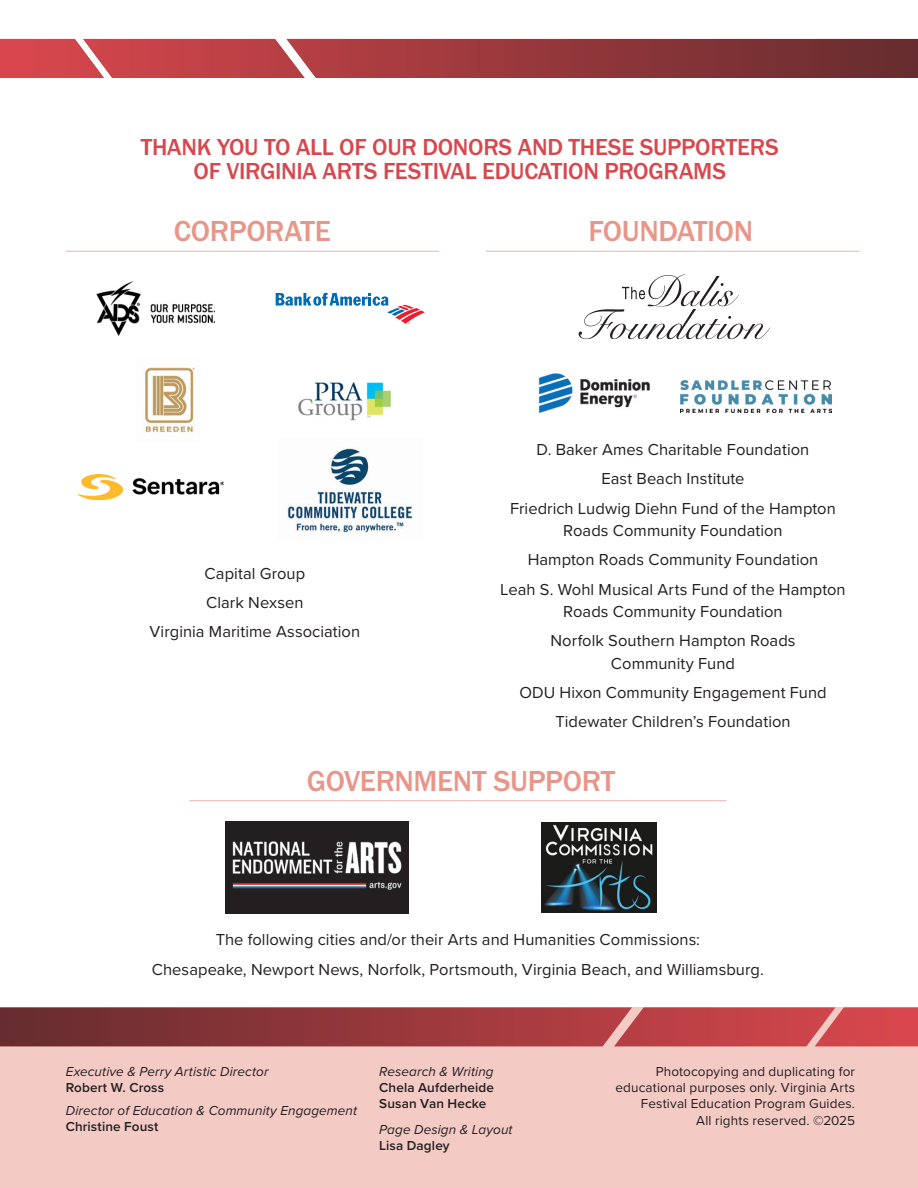
<style>
.page{position:relative;width:918px;height:1188px;background:#fff}
.page>*{position:absolute;margin:0;border:0;box-sizing:border-box;transform-origin:0 0}
.t1{font:500 30px "Franklin Gothic URW";letter-spacing:-.01em;color:#e8968a}
.t2{font:500 24px "Franklin Gothic URW";letter-spacing:-.01em;color:#d8474d}
.t3{font:16.5px/22.5px "Proxima Nova";letter-spacing:.005em;color:#231f20;text-align:center}
.t4{font:italic 13.5px/16.2px "Proxima Nova";letter-spacing:.01em;color:#231f20}
.t5{font:13.5px/16.2px "Proxima Nova";letter-spacing:.01em;color:#231f20;text-align:right}
.t6{font:600 13.5px "Proxima Nova";letter-spacing:.01em;color:#231f20}
.s1{font-weight:600;font-style:normal}
</style>
<div class="page">
<div style="left:0;top:1007px;width:918px;height:181px;background:#f4cac5"></div>
<svg style="left:0;top:1007px;width:918px;height:39px;background:#a13e42"></svg>
<svg style="left:0;top:39px;width:918px;height:39px;background:#a13d41"></svg>
<img style="left:225px;top:822px;width:184px;height:91px">
<img style="left:542px;top:823px;width:115px;height:89px">
<hr style="left:66px;top:251px;width:373px;height:1px;background:#eeb4ab">
<hr style="left:189px;top:800px;width:538px;height:1px;background:#eeb4ab">
<hr style="left:486px;top:251px;width:373px;height:1px;background:#eeb4ab">
<img style="left:298px;top:382px;width:93px;height:39px">
<svg style="left:276px;top:293px;width:149px;height:31px"></svg>
<img style="left:538px;top:373px;width:112px;height:40px">
<svg style="left:578px;top:274px;width:193px;height:65px"></svg>
<img style="left:96px;top:281px;width:118px;height:54px">
<img style="left:79px;top:474px;width:144px;height:26px">
<img style="left:145px;top:367px;width:50px;height:66px">
<img style="left:680px;top:380px;width:152px;height:33px">
<img style="left:287px;top:448px;width:126px;height:85px">
<p class="t2" style="left:141px;top:132px;width:639px">THANK YOU TO ALL OF OUR DONORS AND THESE SUPPORTERS</p>
<p class="t2" style="left:194px;top:156px;width:534px">OF VIRGINIA ARTS FESTIVAL EDUCATION PROGRAMS</p>
<p class="t1" style="left:174px;top:212px;width:159px">CORPORATE</p>
<p class="t1" style="left:589px;top:212px;width:166px">FOUNDATION</p>
<p class="t3" style="left:205px;top:561px;width:102px">Capital Group</p>
<p class="t3" style="left:206px;top:590px;width:99px">Clark Nexsen</p>
<p class="t3" style="left:150px;top:620px;width:212px">Virginia Maritime Association</p>
<p class="t3" style="left:537px;top:438px;width:274px">D. Baker Ames Charitable Foundation</p>
<p class="t3" style="left:601px;top:467px;width:145px">East Beach Institute</p>
<p class="t3" style="left:510px;top:496px;width:327px">Friedrich Ludwig Diehn Fund of the Hampton<br>Roads Community Foundation</p>
<p class="t3" style="left:528px;top:548px;width:292px">Hampton Roads Community Foundation</p>
<p class="t3" style="left:500px;top:577px;width:347px">Leah S. Wohl Musical Arts Fund of the Hampton<br>Roads Community Foundation</p>
<p class="t3" style="left:550px;top:629px;width:247px">Norfolk Southern Hampton Roads<br>Community Fund</p>
<p class="t3" style="left:519px;top:681px;width:309px">ODU Hixon Community Engagement Fund</p>
<p class="t3" style="left:555px;top:710px;width:237px">Tidewater Children’s Foundation</p>
<p class="t1" style="left:307px;top:762px;width:310px">GOVERNMENT SUPPORT</p>
<p class="t3" style="left:216px;top:928px;width:486px">The following cities and/or their Arts and Humanities Commissions:</p>
<p class="t3" style="left:152px;top:957px;width:613px">Chesapeake, Newport News, Norfolk, Portsmouth, Virginia Beach, and Williamsburg.</p>
<p class="t4" style="left:66px;top:1063px;width:204px">Executive &amp; Perry Artistic Director<br><span class="s1">Robert W. Cross</span></p>
<p class="t4" style="left:66px;top:1102px;width:293px">Director of Education &amp; Community Engagement<br><span class="s1">Christine Foust</span></p>
<p class="t4" style="left:379px;top:1063px;width:116px">Research &amp; Writing</p>
<p class="t6" style="left:379px;top:1078px;width:116px">Chela Aufderheide</p>
<p class="t6" style="left:379px;top:1094px;width:109px">Susan Van Hecke</p>
<p class="t4" style="left:379px;top:1120px;width:135px">Page Design &amp; Layout</p>
<p class="t6" style="left:379px;top:1135px;width:72px">Lisa Dagley</p>
<p class="t5" style="left:615px;top:1063px;width:241px">Photocopying and duplicating for educational purposes only. Virginia Arts Festival Education Program Guides.<br>All rights reserved. ©2025</p>
</div>
